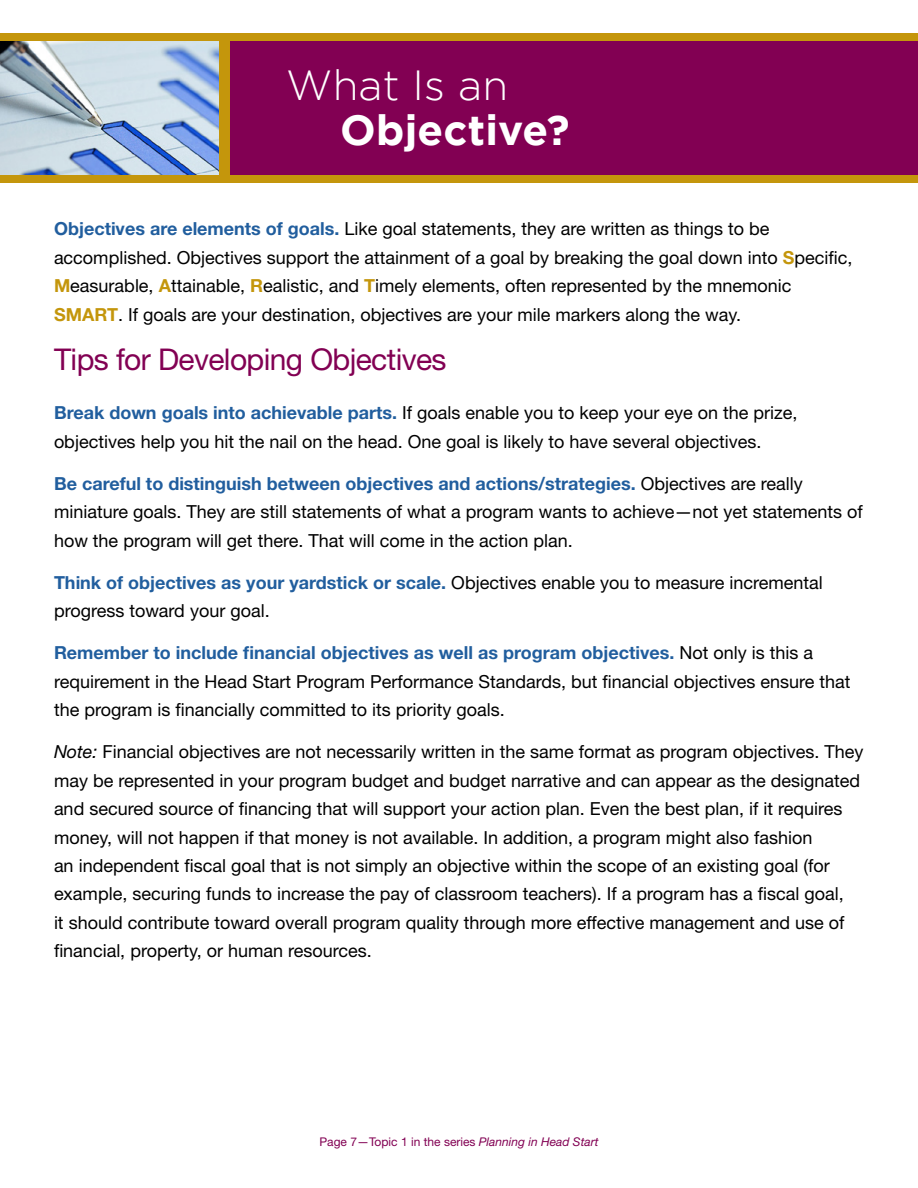
<style>
.page{position:relative;width:918px;height:1188px;background:#fff}
.page>*{position:absolute;margin:0;border:0;box-sizing:border-box;transform-origin:0 0}
.H1_-_28_30{font:700 42px/45px "Gotham";letter-spacing:.005em;color:#fff}
.t1{font:30px "Helvetica Neue LT Std";letter-spacing:-.02em;color:#820053}
.Body{font:18px/28.5px "Helvetica Neue LT Std";color:#000}
.t2{font:12px "Helvetica Neue LT Std";color:#820053}
.s1{font-weight:300}
.s2{font-weight:700;color:#215e9e}
.s3{font-weight:700;color:#c4960c}
.s4{font-style:italic}
</style>
<div class="page">
<div style="left:0;top:41px;width:918px;height:135px;background:#820053"></div>
<img style="left:0;top:41px;width:219px;height:135px">
<div style="left:0;top:33px;width:918px;height:8px;background:#c4960c"></div>
<div style="left:0;top:176px;width:918px;height:7px;background:#c4960c"></div>
<div style="left:219px;top:33px;width:11px;height:143px;background:#c4960c"></div>
<h2 class="H1_-_28_30" style="left:340px;top:61px;width:231px;text-indent:-54px"><span class="s1">What Is an<br></span>Objective?</h2>
<p class="Body" style="left:54px;top:214px;width:800px"><span class="s2">Objectives are elements of goals.</span> Like goal statements, they are written as things to be accomplished. Objectives support the attainment of a goal by breaking the goal down into <span class="s3">S</span>pecific, <span class="s3">M</span>easurable, <span class="s3">A</span>ttainable, <span class="s3">R</span>ealistic, and <span class="s3">T</span>imely elements, often represented by the mnemonic <span class="s3">SMART</span>. If goals are your destination, objectives are your mile markers along the way.</p>
<h3 class="t1" style="left:54px;top:342px;width:394px">Tips for Developing Objectives</h3>
<p class="Body" style="left:54px;top:398px;width:745px"><span class="s2">Break down goals into achievable parts.</span> If goals enable you to keep your eye on the prize, objectives help you hit the nail on the head. One goal is likely to have several objectives.</p>
<p class="Body" style="left:54px;top:469px;width:810px"><span class="s2">Be careful to distinguish between objectives and actions/strategies.</span> Objectives are really miniature goals. They are still statements of what a program wants to achieve—not yet statements of how the program will get there. That will come in the action plan.</p>
<p class="Body" style="left:54px;top:568px;width:770px"><span class="s2">Think of objectives as your yardstick or scale.</span> Objectives enable you to measure incremental progress toward your goal.</p>
<p class="Body" style="left:54px;top:638px;width:798px"><span class="s2">Remember to include financial objectives as well as program objectives.</span> Not only is this a requirement in the Head Start Program Performance Standards, but financial objectives ensure that the program is financially committed to its priority goals.</p>
<p class="Body" style="left:54px;top:737px;width:811px"><span class="s4">Note:</span> Financial objectives are not necessarily written in the same format as program objectives. They may be represented in your program budget and budget narrative and can appear as the designated and secured source of financing that will support your action plan. Even the best plan, if it requires money, will not happen if that money is not available. In addition, a program might also fashion<br>an independent fiscal goal that is not simply an objective within the scope of an existing goal (for example, securing funds to increase the pay of classroom teachers). If a program has a fiscal goal,<br>it should contribute toward overall program quality through more effective management and use of financial, property, or human resources.</p>
<p class="t2" style="left:320px;top:1135px;width:280px">Page 7—Topic 1 in the series <span class="s4">Planning in Head Start</span></p>
</div>
